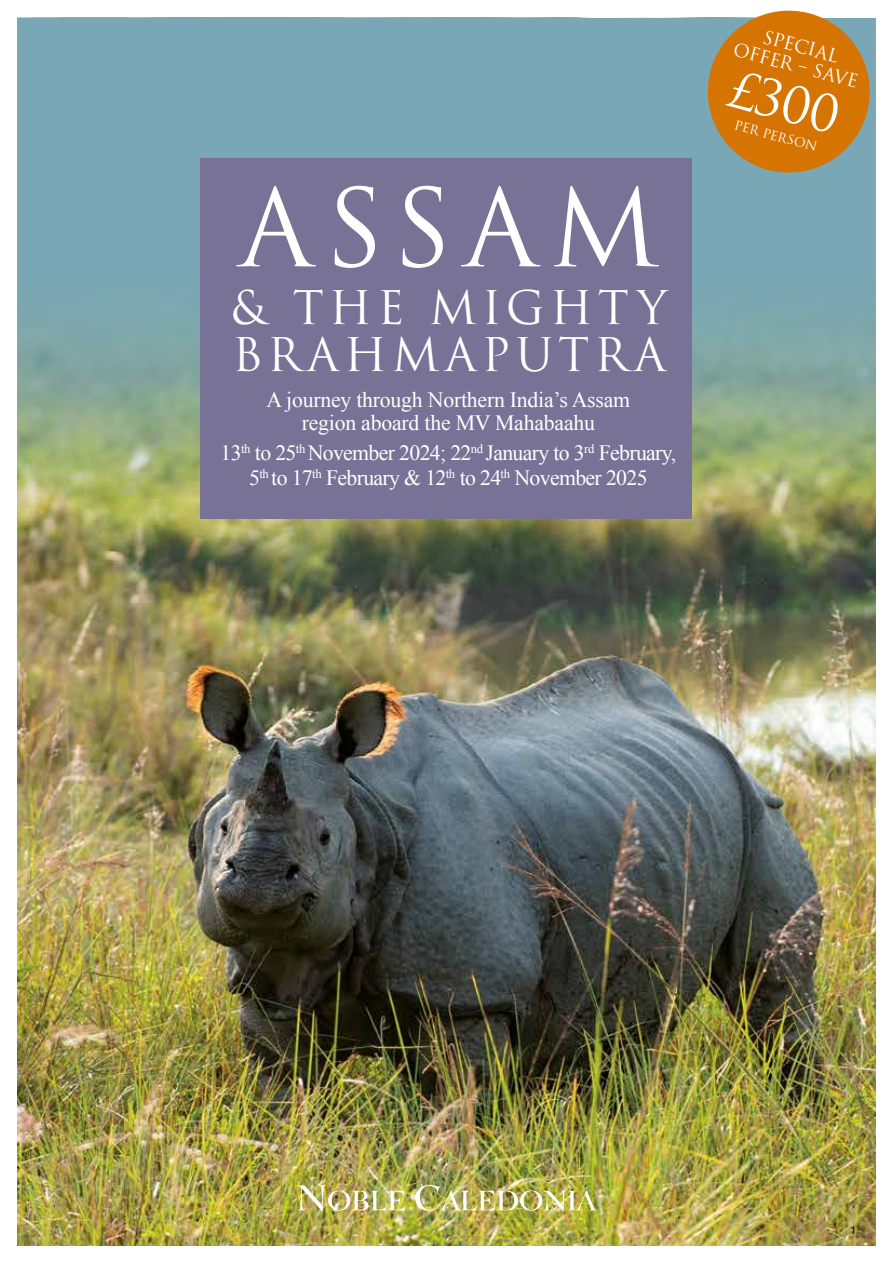
<style>
.page{position:relative;width:893px;height:1263px;background:#fff}
.page>*{position:absolute;margin:0;border:0;box-sizing:border-box;transform-origin:0 0}
.t1{font:104.85px "Trajan Pro 3";letter-spacing:.11em;color:#fff}
.t2{font:49.5px "Trajan Pro 3";color:#fff}
.t3{font:45.15px/46.8px "Trajan Pro 3";letter-spacing:.11em;color:#fff}
.t4{font:21.75px/25.5px "Times New Roman";letter-spacing:-.03em;color:#fff;text-align:center}
.t5{font:21.75px/23.1px "Times New Roman";letter-spacing:-.01em;color:#fff;text-align:center}
.t6{font:18px/19.8px "Trajan Pro 3";color:#fff;text-align:center}
.t7{font:12.75px "Trajan Pro 3";color:#fff}
.t8{font:10.5px "Avenir";color:#000}
</style>
<div class="page">
<img style="left:17px;top:17px;width:859px;height:1229px">
<svg style="left:17px;top:18px;width:859px;height:481px;background:#80a8a8"></svg>
<img style="left:297px;top:1185px;width:108px;height:26px">
<img style="left:415px;top:1185px;width:181px;height:26px">
<div style="left:201px;top:159px;width:491px;height:360px;background:#777296"></div>
<svg style="left:699px;top:10px;width:177px;height:171px;background:#bc873c"></svg>
<h1 class="t1" style="left:239px;top:156px;width:421px">ASSAM</h1>
<h3 class="t3" style="left:231px;top:286px;width:437px">&amp; THE MIGHTY<br>BRAHMAPUTRA</h3>
<p class="t5" style="left:267px;top:388px;width:365px">A journey through Northern India’s Assam region aboard the MV Mahabaahu</p>
<p class="t4" style="left:221px;top:439px;width:457px">13<sup>th</sup> to 25<sup>th</sup> November 2024; 22<sup>nd</sup> January to 3<sup>rd</sup> February,<br>5<sup>th</sup> to 17<sup>th</sup> February &amp; 12<sup>th</sup> to 24<sup>th</sup> November 2025</p>
<p class="t6" style="left:741px;top:21px;width:130px;rotate:15deg">SPECIAL<br>OFFER – SAVE</p>
<h2 class="t2" style="left:739px;top:55px;width:114px;rotate:15deg">£300</h2>
<p class="t7" style="left:737px;top:116px;width:86px;rotate:15deg">PER PERSON</p>
<p class="t8" style="left:850px;top:1222px;width:7px">1</p>
</div>
